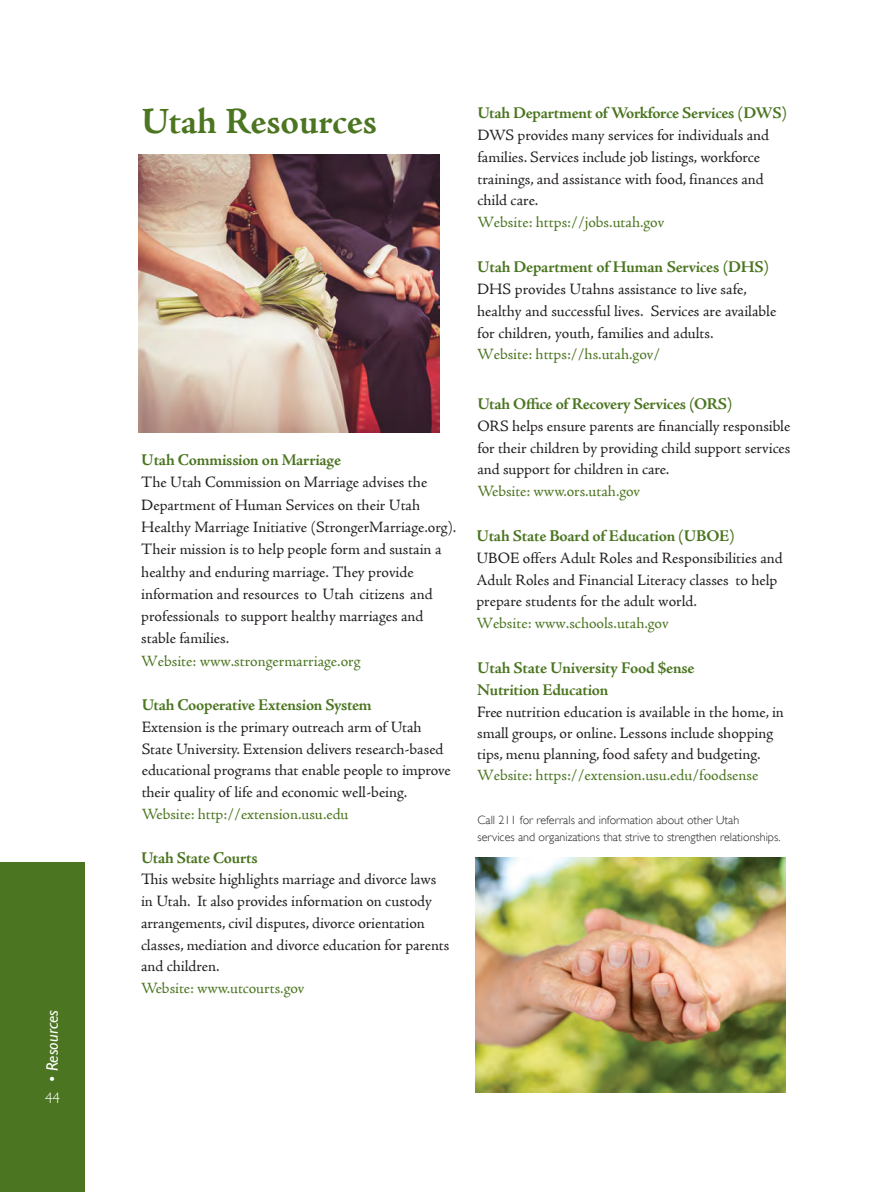
<style>
.page{position:relative;width:896px;height:1192px;background:#fff}
.page>*{position:absolute;margin:0;border:0;box-sizing:border-box;transform-origin:0 0}
.t1{font:700 37.5px "Adobe Jenson Pro";letter-spacing:-.005em;color:#4b7520}
.t2{font:700 16.5px/22px "Adobe Jenson Pro";letter-spacing:-.015em;color:#4b7520}
.t3{font:italic 16.5px "Gill Sans";color:#fff}
.t4{font:15.75px/21.8px "Adobe Jenson Pro";color:#231f20}
.t5{font:15.75px "Adobe Jenson Pro";color:#4b7520}
.t6{font:300 15px "Gill Sans";color:#fff}
.t7{font:300 12px/16.5px "Gill Sans";color:#231f20}
</style>
<div class="page">
<div style="left:0;top:862px;width:85px;height:329px;background:#4b7520"></div>
<img style="left:475px;top:857px;width:310px;height:235px">
<img style="left:139px;top:154px;width:300px;height:278px">
<p class="t3" style="left:43px;top:1081px;width:73px;rotate:-90deg">• Resources</p>
<p class="t6" style="left:45px;top:1088px;width:16px">44</p>
<h1 class="t1" style="left:141px;top:100px;width:237px">Utah Resources</h1>
<p class="t2" style="left:141px;top:449px;width:201px">Utah Commission on Marriage</p>
<p class="t4" style="left:141px;top:471px;width:316px;line-height:22.4px">The Utah Commission on Marriage advises the Department of Human Services on their Utah Healthy Marriage Initiative (StrongerMarriage.org).<br>Their mission is to help people form and sustain a healthy and enduring marriage. They provide information and resources to Utah citizens and professionals to support healthy marriages and stable families.</p>
<p class="t5" style="left:141px;top:652px;width:220px">Website: www.strongermarriage.org</p>
<p class="t2" style="left:142px;top:694px;width:231px">Utah Cooperative Extension System</p>
<p class="t4" style="left:142px;top:716px;width:310px">Extension is the primary outreach arm of Utah State University. Extension delivers research-based educational programs that enable people to improve their quality of life and economic well-being.</p>
<p class="t5" style="left:142px;top:805px;width:208px">Website: http://extension.usu.edu</p>
<p class="t2" style="left:141px;top:846px;width:118px">Utah State Courts</p>
<p class="t4" style="left:141px;top:868px;width:310px">This website highlights marriage and divorce laws in Utah. It also provides information on custody arrangements, civil disputes, divorce orientation classes, mediation and divorce education for parents and children.</p>
<p class="t5" style="left:141px;top:979px;width:164px">Website: www.utcourts.gov</p>
<p class="t2" style="left:477px;top:102px;width:311px">Utah Department of Workforce Services (DWS)</p>
<p class="t4" style="left:477px;top:125px;width:293px">DWS provides many services for individuals and families. Services include job listings, workforce trainings, and assistance with food, finances and child care.</p>
<p class="t5" style="left:477px;top:213px;width:188px">Website: https://jobs.utah.gov</p>
<p class="t2" style="left:477px;top:256px;width:293px">Utah Department of Human Services (DHS)</p>
<p class="t4" style="left:477px;top:279px;width:300px">DHS provides Utahns assistance to live safe, healthy and successful lives. Services are available for children, youth, families and adults.</p>
<p class="t5" style="left:477px;top:345px;width:184px">Website: https://hs.utah.gov/</p>
<p class="t2" style="left:477px;top:393px;width:256px">Utah Office of Recovery Services (ORS)</p>
<p class="t4" style="left:477px;top:415px;width:314px;text-align:justify">ORS helps ensure parents are financially responsible for their children by providing child support services and support for children in care.</p>
<p class="t5" style="left:477px;top:482px;width:164px">Website: www.ors.utah.gov</p>
<p class="t2" style="left:476px;top:525px;width:260px">Utah State Board of Education (UBOE)</p>
<p class="t4" style="left:476px;top:547px;width:307px">UBOE offers Adult Roles and Responsibilities and<br>Adult Roles and Financial Literacy classes to help prepare students for the adult world.</p>
<p class="t5" style="left:476px;top:614px;width:193px">Website: www.schools.utah.gov</p>
<p class="t2" style="left:477px;top:657px;width:219px">Utah State University Food $ense<br>Nutrition Education</p>
<p class="t4" style="left:477px;top:701px;width:308px;line-height:21px">Free nutrition education is available in the home, in small groups, or online. Lessons include shopping tips, menu planning, food safety and budgeting.</p>
<p class="t5" style="left:477px;top:766px;width:282px">Website: https://extension.usu.edu/foodsense</p>
<p class="t7" style="left:477px;top:811px;width:304px">Call 211 for referrals and information about other Utah<br>services and organizations that strive to strengthen relationships.</p>
</div>
